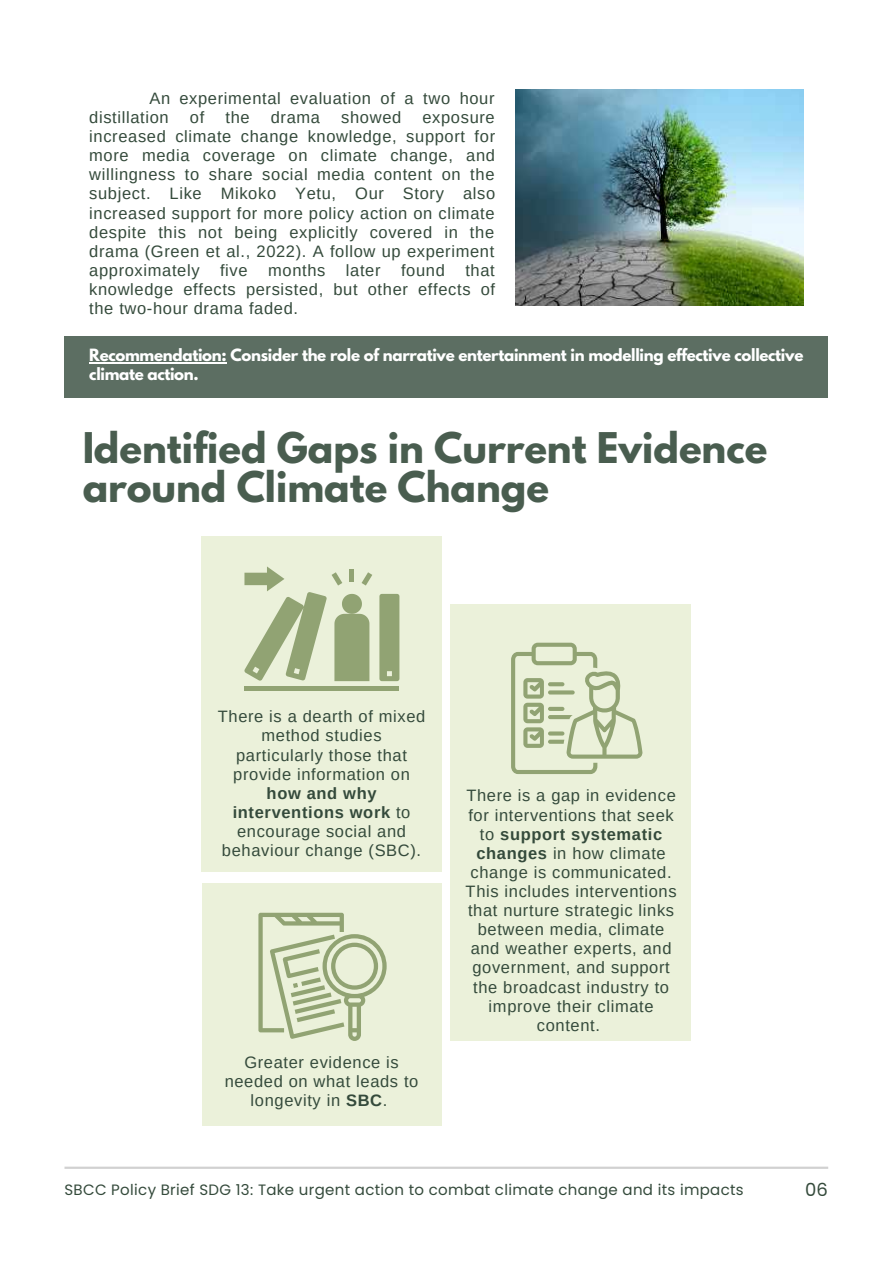
<style>
.page{position:relative;width:893px;height:1264px;background:#fff}
.page>*{position:absolute;margin:0;border:0;box-sizing:border-box;transform-origin:0 0}
.t1{font:700 37.5px/39.3px "League Spartan";color:#344a3b}
.t2{font:18px "Poppins";color:#344a3b}
.t3{font:16.5px/19px "Arimo";letter-spacing:.04em;color:#344a3b;text-align:center}
.t4{font:700 15px/19px "League Spartan";letter-spacing:-.02em;color:#fff}
.t5{font:15px "Poppins";letter-spacing:.02em;color:#344a3b}
.s1{font-weight:700}
</style>
<div class="page">
<div style="left:201px;top:536px;width:240px;height:335px;background:#ebf1da"></div>
<hr style="left:64px;top:1166px;width:764px;height:2px;background:#d1d1d1">
<img style="left:516px;top:89px;width:287px;height:216px">
<div style="left:65px;top:336px;width:763px;height:62px;background:#5c6e62"></div>
<div style="left:244px;top:686px;width:155px;height:5px;background:#91a373"></div>
<div style="left:379px;top:594px;width:20px;height:87px;background:#91a373"></div>
<svg style="left:244px;top:566px;width:128px;height:115px"></svg>
<div style="left:202px;top:882px;width:240px;height:243px;background:#ebf1da"></div>
<svg style="left:258px;top:912px;width:128px;height:128px"></svg>
<div style="left:450px;top:604px;width:241px;height:436px;background:#ebf1da"></div>
<svg style="left:511px;top:642px;width:131px;height:132px"></svg>
<hr style="left:89px;top:362px;width:137px;height:1px;background:#fff">
<p class="t3" style="left:89px;top:89px;width:407px;text-align:left;text-indent:60px">An experimental evaluation of a two hour distillation</p>
<p class="t3" style="left:190px;top:108px;width:16px">of</p>
<p class="t3" style="left:225px;top:108px;width:26px">the</p>
<p class="t3" style="left:271px;top:108px;width:51px">drama</p>
<p class="t3" style="left:341px;top:108px;width:61px">showed</p>
<p class="t3" style="left:89px;top:108px;width:407px;text-align:justify;text-indent:333px">exposure increased climate change knowledge, support for more media coverage on climate change, and willingness to share social media content on the subject. Like Mikoko Yetu, Our Story also increased support for more policy action on climate despite this not being explicitly covered in the drama (Green et al., 2022). A follow up experiment approximately five months later found that knowledge effects persisted, but other effects of the two-hour drama faded.</p>
<p class="t4" style="left:89px;top:347px;width:715px">Recommendation: Consider the role of narrative entertainment in modelling effective collective climate action.</p>
<h1 class="t1" style="left:82px;top:433px;width:686px">Identified Gaps in Current Evidence around Climate Change</h1>
<p class="t3" style="left:218px;top:707px;width:209px">There is a dearth of mixed method studies particularly those that provide information on</p>
<p class="t3" style="left:222px;top:783px;width:201px"><span class="s1">how and why interventions work</span> to encourage social and behaviour change (SBC).</p>
<p class="t3" style="left:225px;top:1052px;width:195px">Greater evidence is needed on what leads to longevity in <span class="s1">SBC</span>.</p>
<p class="t3" style="left:465px;top:786px;width:212px">There is a gap in evidence for interventions that seek to <span class="s1">support systematic changes</span> in how climate change is communicated.<br>This includes interventions that nurture strategic links between media, climate and weather experts, and government, and support the broadcast industry to improve their climate content.</p>
<p class="t5" style="left:64px;top:1179px;width:680px">SBCC Policy Brief SDG 13: Take urgent action to combat climate change and its impacts</p>
<p class="t2" style="left:805px;top:1177px;width:24px">06</p>
</div>
